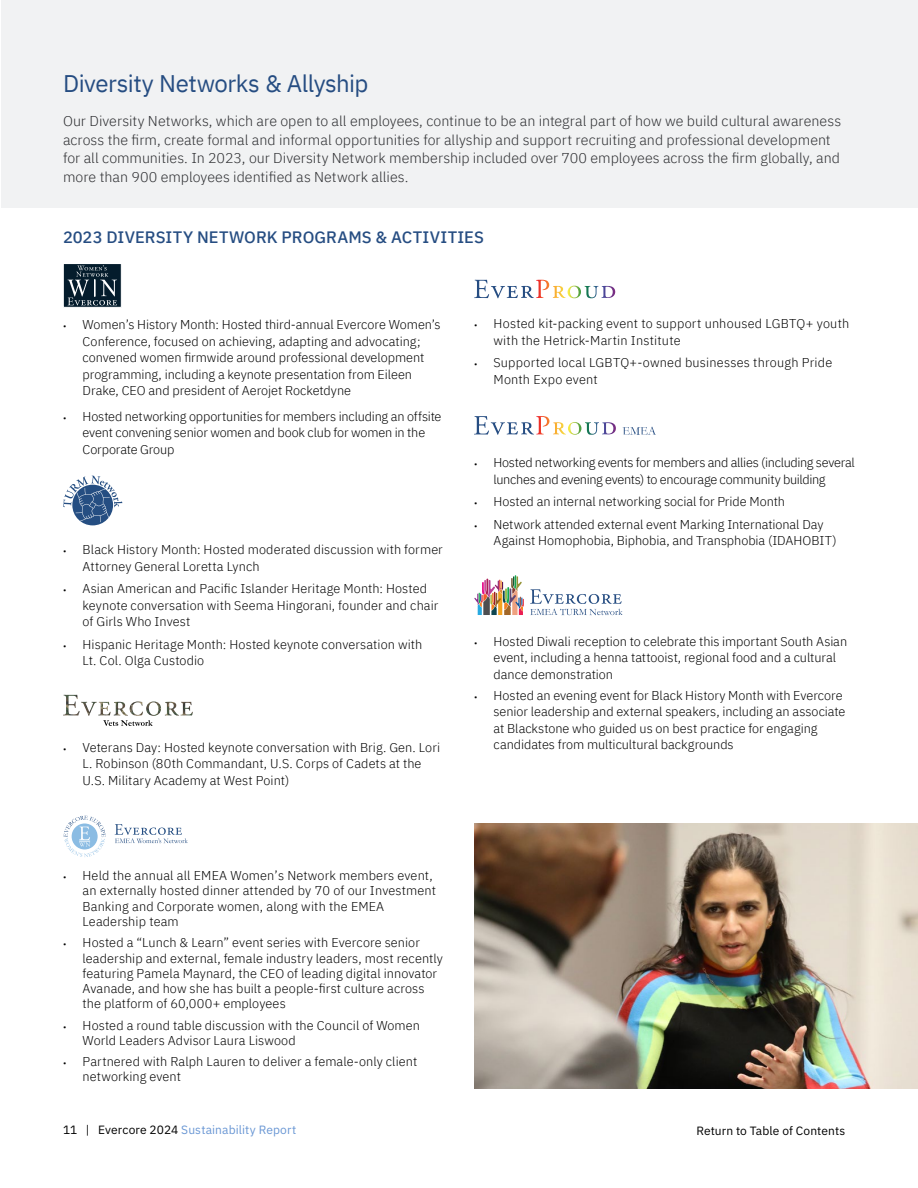
<style>
.page{position:relative;width:918px;height:1188px;background:#fff}
.page>*{position:absolute;margin:0;border:0;box-sizing:border-box;transform-origin:0 0}
.t1{font:24px "IBM Plex Sans";letter-spacing:-.02em;color:#264d82}
.t2{font:500 16.5px "IBM Plex Sans";letter-spacing:.005em;color:#264d82}
.t3{font:300 14.25px/18.8px "IBM Plex Sans";color:#2c2d30}
.t4{font:300 12.75px/16.5px "IBM Plex Sans";color:#000}
.t5{font:300 12.75px/16.5px "IBM Plex Sans";letter-spacing:-.025em;color:#000}
.t6{font:300 12.75px/16.5px "IBM Plex Sans";letter-spacing:.02em;color:#000}
.t7{font:12px "IBM Plex Sans";letter-spacing:.01em;color:#6a97d4}
.t8{font:12px "IBM Plex Sans";letter-spacing:.005em;color:#000}
.s1{font-size:9px}
.s2{color:#000}
</style>
<div class="page">
<div style="left:1px;top:0;width:917px;height:208px;background:#f1f2f3"></div>
<div style="left:63px;top:264px;width:58px;height:43px;background:#041c2c"></div>
<svg style="left:68px;top:265px;width:49px;height:40px"></svg>
<div style="left:72px;top:485px;width:41px;height:40px;background:#254e82;border-radius:50%"></div>
<svg style="left:63px;top:476px;width:59px;height:46px"></svg>
<img style="left:63px;top:695px;width:15px;height:20px">
<img style="left:132px;top:701px;width:29px;height:15px">
<img style="left:81px;top:702px;width:47px;height:14px">
<img style="left:165px;top:702px;width:28px;height:14px">
<svg style="left:103px;top:720px;width:50px;height:6px"></svg>
<svg style="left:115px;top:824px;width:73px;height:19px"></svg>
<svg style="left:64px;top:816px;width:42px;height:41px"></svg>
<svg style="left:474px;top:280px;width:141px;height:18px"></svg>
<svg style="left:474px;top:416px;width:142px;height:19px"></svg>
<svg style="left:623px;top:427px;width:33px;height:8px"></svg>
<svg style="left:530px;top:589px;width:93px;height:26px"></svg>
<svg style="left:474px;top:575px;width:50px;height:40px"></svg>
<img style="left:474px;top:824px;width:444px;height:265px">
<h1 class="t1" style="left:63px;top:65px;width:307px">Diversity Networks &amp; Allyship</h1>
<p class="t3" style="left:63px;top:110px;width:780px">Our Diversity Networks, which are open to all employees, continue to be an integral part of how we build cultural awareness across the firm, create formal and informal opportunities for allyship and support recruiting and professional development for all communities. In 2023, our Diversity Network membership included over 700 employees across the firm globally, and more than 900 employees identified as Network allies.</p>
<p class="t2" style="left:63px;top:224px;width:423px">2023 DIVERSITY NETWORK PROGRAMS &amp; ACTIVITIES</p>
<p class="t4" style="left:83px;top:316px;width:360px;text-indent:-20px"><span class="s1">•</span> Women’s History Month: Hosted third-annual Evercore Women’s Conference, focused on achieving, adapting and advocating; convened women firmwide around professional development programming, including a keynote presentation from Eileen Drake, CEO and president of Aerojet Rocketdyne</p>
<p class="t4" style="left:83px;top:407px;width:361px;text-indent:-20px"><span class="s1">•</span> Hosted networking opportunities for members including an offsite event convening senior women and book club for women in the<br>Corporate Group</p>
<p class="t4" style="left:83px;top:541px;width:362px;text-indent:-20px"><span class="s1">•</span> Black History Month: Hosted moderated discussion with former<br>Attorney General Loretta Lynch</p>
<p class="t4" style="left:83px;top:580px;width:357px;text-indent:-20px"><span class="s1">•</span> Asian American and Pacific Islander Heritage Month: Hosted keynote conversation with Seema Hingorani, founder and chair of Girls Who Invest</p>
<p class="t4" style="left:83px;top:635px;width:341px;text-indent:-20px"><span class="s1">•</span> Hispanic Heritage Month: Hosted keynote conversation with<br>Lt. Col. Olga Custodio</p>
<p class="t4" style="left:83px;top:738px;width:359px;text-indent:-20px"><span class="s1">•</span> Veterans Day: Hosted keynote conversation with Brig. Gen. Lori<br>L. Robinson (80th Commandant, U.S. Corps of Cadets at the<br>U.S. Military Academy at West Point)</p>
<p class="t4" style="left:494px;top:314px;width:357px;text-indent:-20px"><span class="s1">•</span> Hosted kit-packing event to support unhoused LGBTQ+ youth with the Hetrick-Martin Institute</p>
<p class="t6" style="left:494px;top:353px;width:340px;text-indent:-20px"><span class="s1">•</span> Supported local LGBTQ+-owned businesses through Pride<br>Month Expo event</p>
<p class="t5" style="left:494px;top:453px;width:363px;text-indent:-20px"><span class="s1">•</span> Hosted networking events for members and allies (including several lunches and evening events) to encourage community building</p>
<p class="t4" style="left:474px;top:492px;width:313px"><span class="s1">•</span> Hosted an internal networking social for Pride Month</p>
<p class="t4" style="left:494px;top:515px;width:345px;text-indent:-20px"><span class="s1">•</span> Network attended external event Marking International Day<br>Against Homophobia, Biphobia, and Transphobia (IDAHOBIT)</p>
<p class="t4" style="left:494px;top:632px;width:355px;text-indent:-20px"><span class="s1">•</span> Hosted Diwali reception to celebrate this important South Asian event, including a henna tattooist, regional food and a cultural dance demonstration</p>
<p class="t4" style="left:494px;top:686px;width:353px;text-indent:-20px"><span class="s1">•</span> Hosted an evening event for Black History Month with Evercore senior leadership and external speakers, including an associate at Blackstone who guided us on best practice for engaging candidates from multicultural backgrounds</p>
<p class="t4" style="left:83px;top:867px;width:355px;line-height:15.3px;text-indent:-20px"><span class="s1">•</span> Held the annual all EMEA Women’s Network members event, an externally hosted dinner attended by 70 of our Investment Banking and Corporate women, along with the EMEA Leadership team</p>
<p class="t4" style="left:83px;top:934px;width:362px;line-height:15.3px;text-indent:-20px"><span class="s1">•</span> Hosted a “Lunch &amp; Learn” event series with Evercore senior leadership and external, female industry leaders, most recently featuring Pamela Maynard, the CEO of leading digital innovator Avanade, and how she has built a people-first culture across the platform of 60,000+ employees</p>
<p class="t4" style="left:83px;top:1016px;width:339px;line-height:15.3px;text-indent:-20px"><span class="s1">•</span> Hosted a round table discussion with the Council of Women<br>World Leaders Advisor Laura Liswood</p>
<p class="t4" style="left:83px;top:1053px;width:336px;line-height:15.3px;text-indent:-20px"><span class="s1">•</span> Partnered with Ralph Lauren to deliver a female-only client networking event</p>
<p class="t7" style="left:63px;top:1121px;width:235px"><span class="s2">11 | Evercore 2024</span> Sustainability Report</p>
<p class="t8" style="left:696px;top:1121px;width:150px">Return to Table of Contents</p>
</div>
